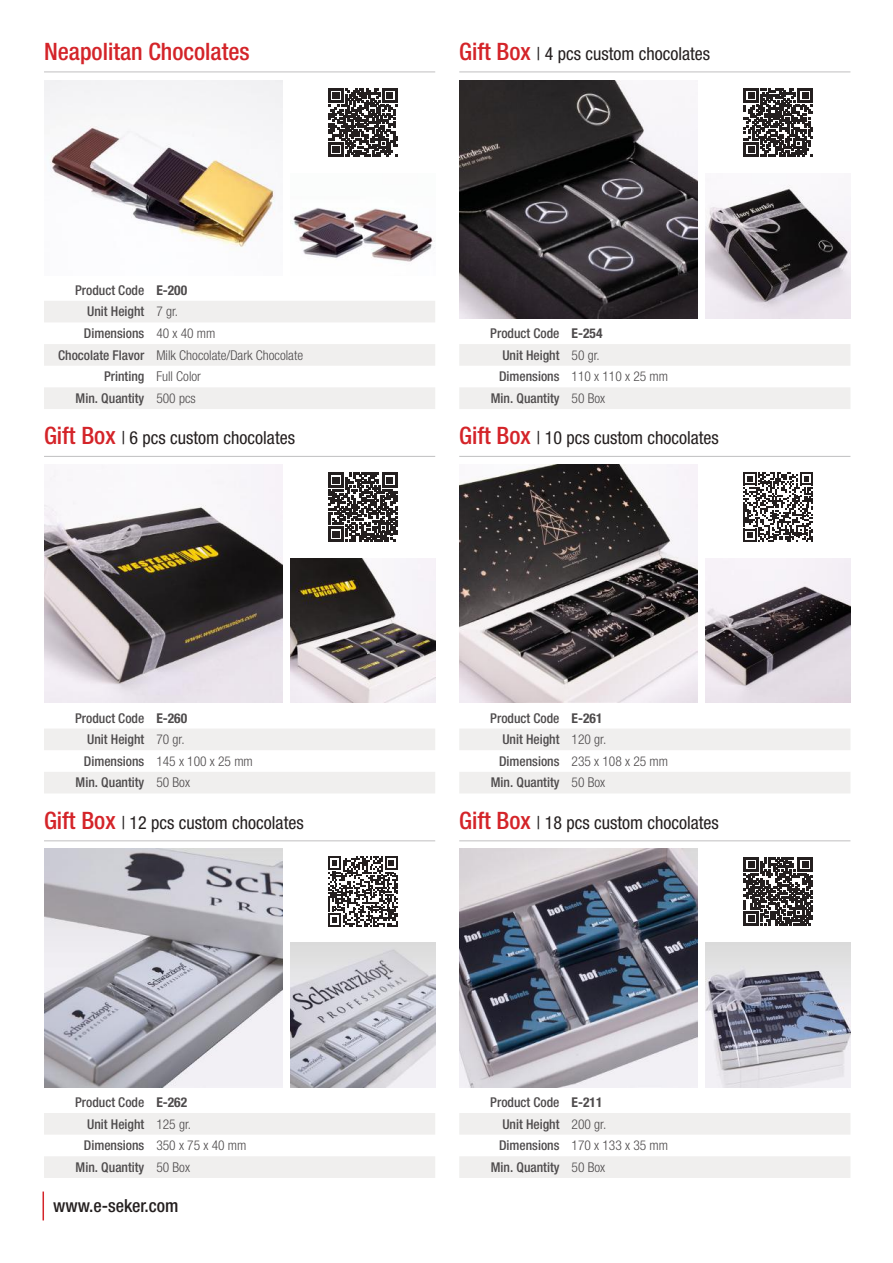
<style>
.page{position:relative;width:893px;height:1263px;background:#fff}
.page>*{position:absolute;margin:0;border:0;box-sizing:border-box;transform-origin:0 0}
.t1{font:500 condensed 24px "Helvetica Neue LT Pro";color:#d42429}
.t2{font:condensed 18px "Helvetica Neue LT Pro";color:#241f1f}
.t3{font:500 condensed 18px "Helvetica Neue LT Pro";color:#241f1f}
.t4{font:500 condensed 13.5px "Helvetica Neue LT Pro";color:#4e4b4c}
.t5{font:300 condensed 13.5px "Helvetica Neue LT Pro";color:#4e4b4c}
.s1{font-weight:500;font-size:24px;color:#d42429}
.s2{font-weight:700}
.s3{font-weight:300}
.s4{font-weight:500}
</style>
<div class="page">
<svg style="left:43px;top:1191px;width:1px;height:29px"></svg>
<svg style="left:459px;top:344px;width:391px;height:65px"></svg>
<img style="left:459px;top:80px;width:238px;height:238px">
<img style="left:706px;top:184px;width:144px;height:134px">
<svg style="left:744px;top:88px;width:68px;height:69px"></svg>
<hr style="left:459px;top:72px;width:391px;height:1px;background:#c0bfc1">
<img style="left:44px;top:80px;width:238px;height:167px">
<img style="left:291px;top:208px;width:144px;height:54px">
<svg style="left:329px;top:88px;width:68px;height:69px"></svg>
<hr style="left:44px;top:72px;width:391px;height:1px;background:#c0bfc1">
<svg style="left:459px;top:1113px;width:391px;height:65px"></svg>
<img style="left:459px;top:849px;width:238px;height:238px">
<img style="left:706px;top:942px;width:144px;height:145px">
<svg style="left:744px;top:857px;width:68px;height:69px"></svg>
<hr style="left:459px;top:840px;width:391px;height:1px;background:#c0bfc1">
<svg style="left:459px;top:729px;width:391px;height:64px"></svg>
<img style="left:459px;top:464px;width:238px;height:239px">
<img style="left:706px;top:558px;width:144px;height:145px">
<svg style="left:743px;top:472px;width:70px;height:70px"></svg>
<hr style="left:459px;top:456px;width:391px;height:1px;background:#c0bfc1">
<svg style="left:44px;top:1113px;width:391px;height:65px"></svg>
<img style="left:44px;top:849px;width:238px;height:238px">
<img style="left:291px;top:942px;width:144px;height:145px">
<svg style="left:328px;top:856px;width:70px;height:70px"></svg>
<hr style="left:44px;top:840px;width:391px;height:1px;background:#c0bfc1">
<svg style="left:44px;top:729px;width:391px;height:64px"></svg>
<img style="left:44px;top:464px;width:238px;height:239px">
<img style="left:291px;top:558px;width:144px;height:145px">
<svg style="left:329px;top:473px;width:68px;height:68px"></svg>
<hr style="left:44px;top:456px;width:391px;height:1px;background:#c0bfc1">
<svg style="left:44px;top:301px;width:391px;height:108px"></svg>
<h1 class="t1" style="left:44px;top:37px;width:207px">Neapolitan Chocolates</h1>
<h2 class="t2" style="left:459px;top:43px;width:252px"><span class="s1">Gift Box</span> | 4 pcs custom chocolates</h2>
<p class="t4" style="left:75px;top:282px;width:114px">Product Code <span class="s2">E-200</span></p>
<p class="t4" style="left:87px;top:304px;width:92px">Unit Height <span class="s3">7 gr.</span></p>
<p class="t4" style="left:84px;top:325px;width:133px">Dimensions <span class="s3">40 x 40 mm</span></p>
<p class="t5" style="left:58px;top:347px;width:246px"><span class="s4">Chocolate Flavor</span> Milk Chocolate/Dark Chocolate</p>
<p class="t5" style="left:104px;top:369px;width:98px"><span class="s4">Printing</span> Full Color</p>
<p class="t4" style="left:76px;top:390px;width:122px">Min. Quantity <span class="s3">500 pcs</span></p>
<p class="t4" style="left:490px;top:325px;width:114px">Product Code <span class="s2">E-254</span></p>
<p class="t4" style="left:502px;top:347px;width:99px">Unit Height <span class="s3">50 gr.</span></p>
<p class="t5" style="left:499px;top:369px;width:171px"><span class="s4">Dimensions</span> 110 x 110 x 25 mm</p>
<p class="t4" style="left:491px;top:390px;width:116px">Min. Quantity <span class="s3">50 Box</span></p>
<h2 class="t2" style="left:44px;top:427px;width:252px"><span class="s1">Gift Box</span> | 6 pcs custom chocolates</h2>
<h2 class="t2" style="left:459px;top:427px;width:261px"><span class="s1">Gift Box</span> | 10 pcs custom chocolates</h2>
<p class="t4" style="left:75px;top:710px;width:114px">Product Code <span class="s2">E-260</span></p>
<p class="t4" style="left:87px;top:731px;width:99px">Unit Height <span class="s3">70 gr.</span></p>
<p class="t5" style="left:84px;top:753px;width:171px"><span class="s4">Dimensions</span> 145 x 100 x 25 mm</p>
<p class="t4" style="left:76px;top:775px;width:116px">Min. Quantity <span class="s3">50 Box</span></p>
<p class="t4" style="left:490px;top:710px;width:114px">Product Code <span class="s2">E-261</span></p>
<p class="t4" style="left:502px;top:731px;width:105px">Unit Height <span class="s3">120 gr.</span></p>
<p class="t5" style="left:499px;top:753px;width:171px"><span class="s4">Dimensions</span> 235 x 108 x 25 mm</p>
<p class="t4" style="left:491px;top:775px;width:116px">Min. Quantity <span class="s3">50 Box</span></p>
<h2 class="t2" style="left:44px;top:812px;width:261px"><span class="s1">Gift Box</span> | 12 pcs custom chocolates</h2>
<h2 class="t2" style="left:459px;top:812px;width:261px"><span class="s1">Gift Box</span> | 18 pcs custom chocolates</h2>
<p class="t4" style="left:75px;top:1094px;width:114px">Product Code <span class="s2">E-262</span></p>
<p class="t4" style="left:87px;top:1116px;width:105px">Unit Height <span class="s3">125 gr.</span></p>
<p class="t5" style="left:84px;top:1138px;width:164px"><span class="s4">Dimensions</span> 350 x 75 x 40 mm</p>
<p class="t4" style="left:76px;top:1159px;width:116px">Min. Quantity <span class="s3">50 Box</span></p>
<p class="t4" style="left:490px;top:1094px;width:114px">Product Code <span class="s2">E-211</span></p>
<p class="t4" style="left:502px;top:1116px;width:105px">Unit Height <span class="s3">200 gr.</span></p>
<p class="t5" style="left:499px;top:1138px;width:171px"><span class="s4">Dimensions</span> 170 x 133 x 35 mm</p>
<p class="t4" style="left:491px;top:1159px;width:116px">Min. Quantity <span class="s3">50 Box</span></p>
<h2 class="t3" style="left:53px;top:1195px;width:127px">www.e-seker.com</h2>
</div>
